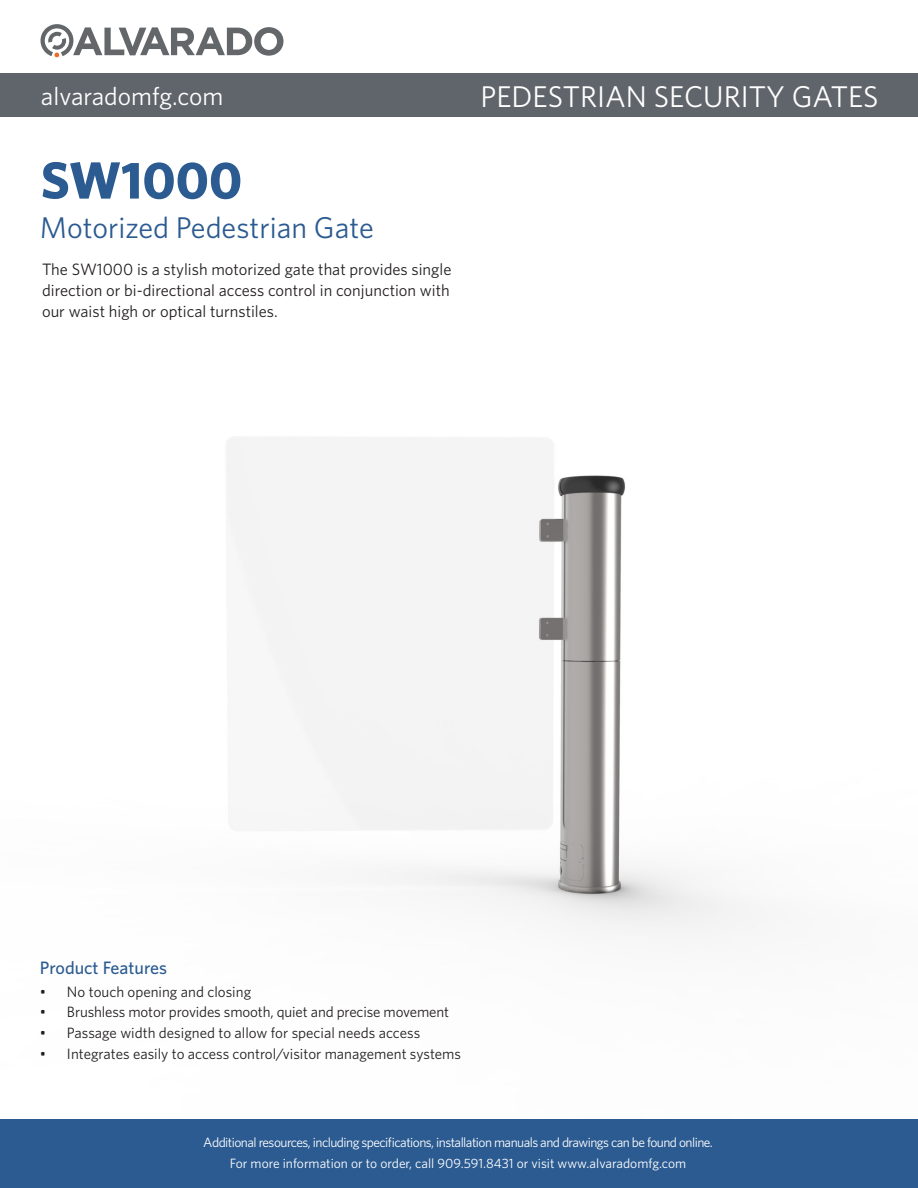
<style>
.page{position:relative;width:918px;height:1188px;background:#fff}
.page>*{position:absolute;margin:0;border:0;box-sizing:border-box;transform-origin:0 0}
.t1{font:700 52.5px "Whitney";color:#2b5b91}
.t2{font:30px "Whitney";color:#fff}
.t3{font:30px "Whitney";color:#2b5b91}
.t4{font:25.5px "Whitney";color:#fff}
.t5{font:500 18px "Whitney";color:#2b5b91}
.t6{font:16.5px/21px "Whitney";color:#231f20;text-align:justify}
.t7{font:15px "Whitney";color:#231f20}
.t8{font:13.5px "Whitney";letter-spacing:-.04em;color:#fff}
.t9{font:13.5px "Whitney";color:#fff}
</style>
<div class="page">
<img style="left:227px;top:437px;width:526px;height:498px">
<div style="left:0;top:73px;width:918px;height:44px;background:#60656b"></div>
<svg style="left:40px;top:24px;width:243px;height:33px"></svg>
<div style="left:0;top:1119px;width:918px;height:69px;background:#2b5b91"></div>
<p class="t4" style="left:41px;top:79px;width:184px">alvaradomfg.com</p>
<p class="t2" style="left:480px;top:77px;width:400px">PEDESTRIAN SECURITY GATES</p>
<p class="t1" style="left:41px;top:145px;width:203px">SW1000</p>
<p class="t3" style="left:40px;top:208px;width:336px">Motorized Pedestrian Gate</p>
<p class="t6" style="left:42px;top:259px;width:411px">The SW1000 is a stylish motorized gate that provides single direction or bi-directional access control in conjunction with our waist high or optical turnstiles.</p>
<p class="t5" style="left:40px;top:956px;width:129px">Product Features</p>
<p class="t7" style="left:40px;top:982px;width:213px">• No touch opening and closing</p>
<p class="t7" style="left:40px;top:1002px;width:411px">• Brushless motor provides smooth, quiet and precise movement</p>
<p class="t7" style="left:40px;top:1023px;width:382px">• Passage width designed to allow for special needs access</p>
<p class="t7" style="left:40px;top:1044px;width:423px">• Integrates easily to access control/visitor management systems</p>
<p class="t8" style="left:203px;top:1133px;width:511px">Additional resources, including specifications, installation manuals and drawings can be found online.</p>
<p class="t9" style="left:230px;top:1154px;width:458px">For more information or to order, call 909.591.8431 or visit www.alvaradomfg.com</p>
</div>
